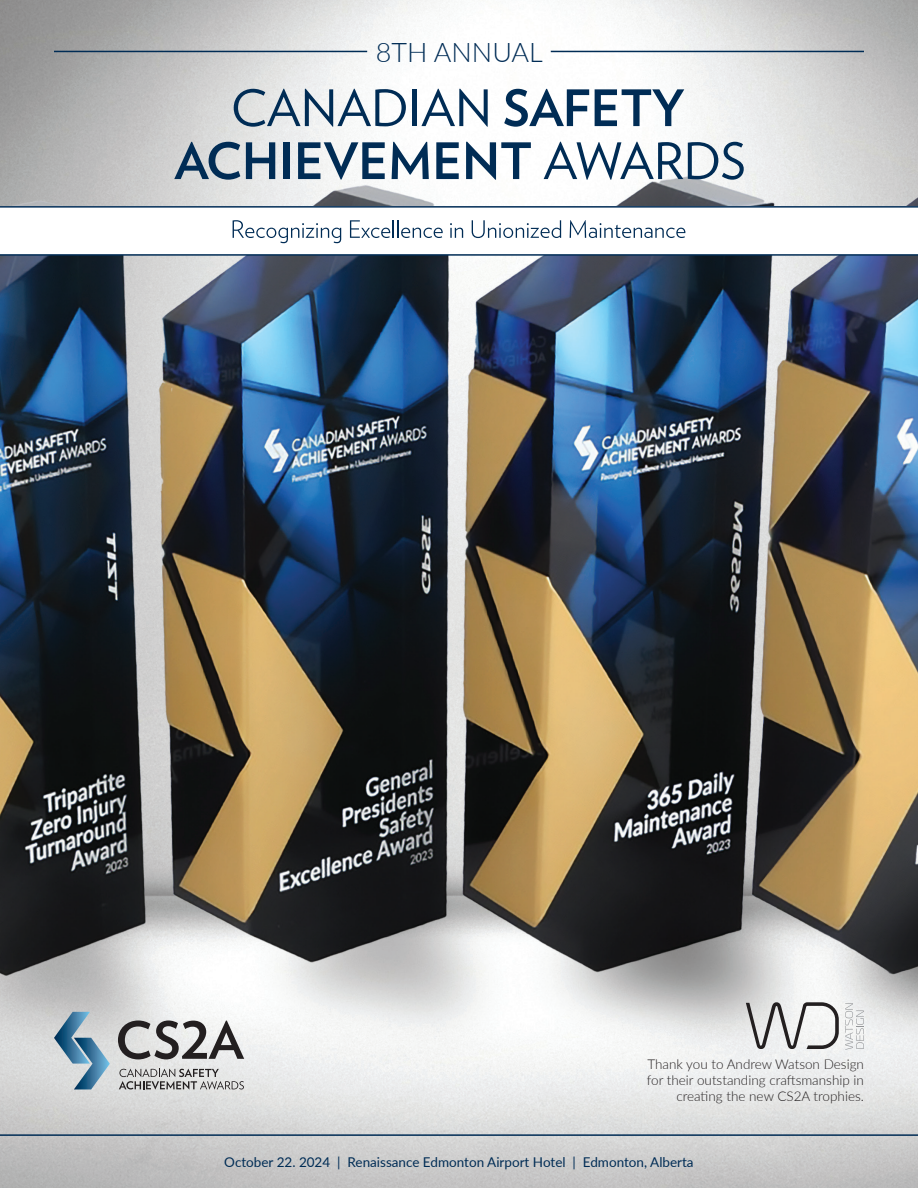
<style>
.page{position:relative;width:918px;height:1188px;background:#fff}
.page>*{position:absolute;margin:0;border:0;box-sizing:border-box;transform-origin:0 0}
.t1{font:300 27px "Lato";color:#002c55}
.t2{font:300 13.5px/16.2px "Lato";color:#231f20;text-align:right}
.t3{font:13.5px "Lato";color:#002c55}
</style>
<div class="page">
<img style="left:0;top:0;width:918px;height:1188px">
<div style="left:0;top:206px;width:918px;height:48px;background:#fff"></div>
<svg style="left:233px;top:220px;width:108px;height:23px"></svg>
<svg style="left:350px;top:220px;width:93px;height:18px"></svg>
<svg style="left:450px;top:223px;width:13px;height:15px"></svg>
<svg style="left:472px;top:220px;width:89px;height:18px"></svg>
<svg style="left:570px;top:220px;width:115px;height:18px"></svg>
<hr style="left:0;top:206px;width:918px;height:2px;background:#002c55">
<hr style="left:0;top:1134px;width:918px;height:2px;background:#002c55">
<hr style="left:0;top:254px;width:918px;height:2px;background:#002c55">
<svg style="left:118px;top:1020px;width:126px;height:39px;background:#9f9e9e"></svg>
<svg style="left:54px;top:1012px;width:56px;height:77px;background:#94adbd"></svg>
<svg style="left:119px;top:1069px;width:125px;height:21px;background:#b6b5b5"></svg>
<svg style="left:234px;top:89px;width:172px;height:38px"></svg>
<hr style="left:413px;top:89px;width:4px;height:37px;background:#002c55">
<svg style="left:421px;top:89px;width:67px;height:38px"></svg>
<svg style="left:504px;top:89px;width:85px;height:38px"></svg>
<svg style="left:595px;top:89px;width:89px;height:37px"></svg>
<svg style="left:174px;top:142px;width:66px;height:38px;background:#8b9caa"></svg>
<svg style="left:246px;top:142px;width:29px;height:37px"></svg>
<div style="left:284px;top:142px;width:6px;height:37px;background:#002c55"></div>
<svg style="left:298px;top:142px;width:87px;height:38px"></svg>
<svg style="left:392px;top:142px;width:37px;height:37px"></svg>
<svg style="left:436px;top:142px;width:23px;height:37px"></svg>
<svg style="left:466px;top:142px;width:65px;height:38px"></svg>
<svg style="left:544px;top:142px;width:200px;height:38px"></svg>
<hr style="left:54px;top:51px;width:313px;height:1px;background:#002c55">
<hr style="left:551px;top:51px;width:313px;height:1px;background:#002c55">
<svg style="left:845px;top:1003px;width:19px;height:47px"></svg>
<svg style="left:746px;top:1002px;width:93px;height:47px"></svg>
<h1 class="t1" style="left:376px;top:34px;width:169px">8TH ANNUAL</h1>
<p class="t2" style="left:647px;top:1056px;width:219px">Thank you to Andrew Watson Design for their outstanding craftsmanship in creating the new CS2A trophies.</p>
<p class="t3" style="left:224px;top:1153px;width:471px">October 22. 2024 | Renaissance Edmonton Airport Hotel | Edmonton, Alberta</p>
</div>
